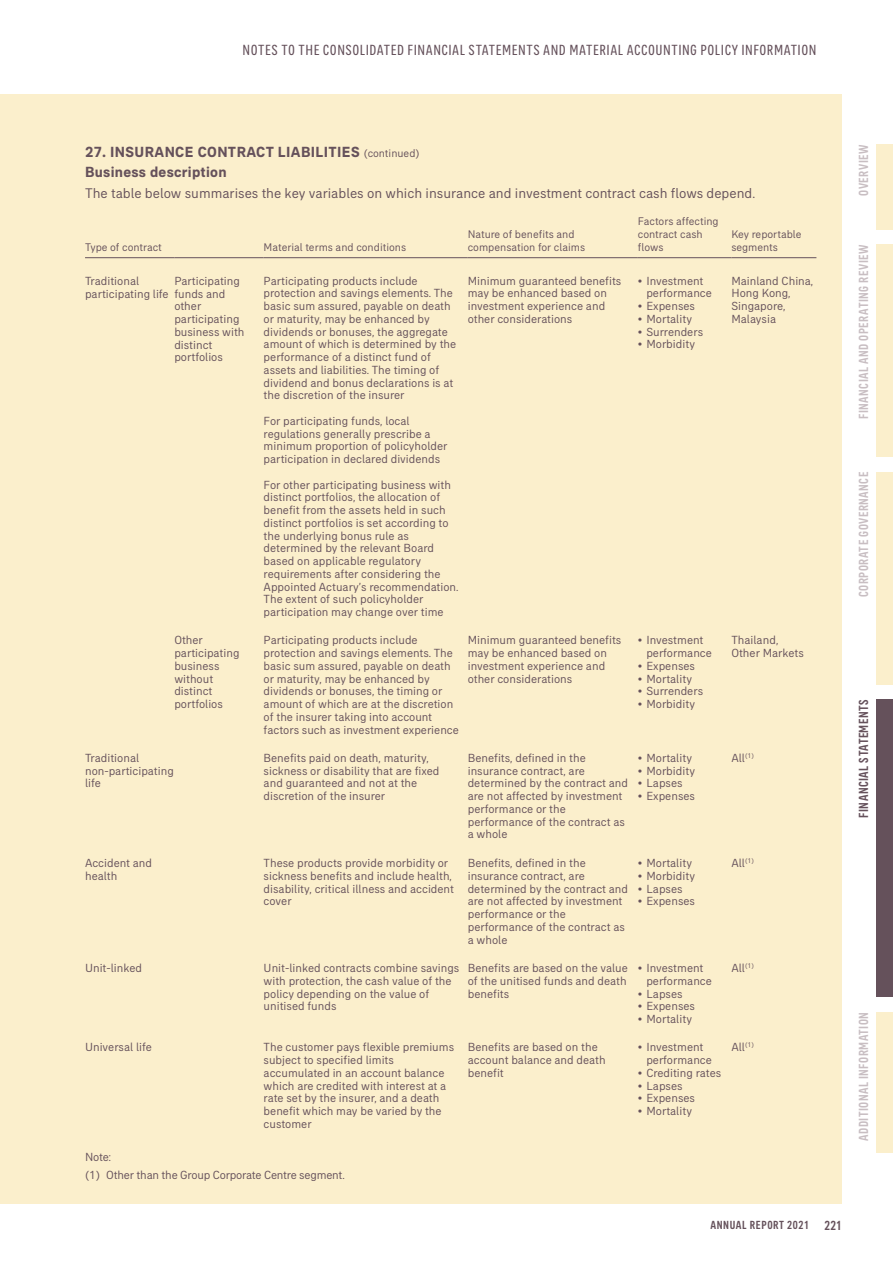
<style>
.page{position:relative;width:893px;height:1263px;background:#fff}
.page>*{position:absolute;margin:0;border:0;box-sizing:border-box;transform-origin:0 0}
.t1{font:condensed 15px "AIA Everest";letter-spacing:.035em;color:#65515b}
.t2{font:700 15px/20.2px "AIA Everest";letter-spacing:.025em;color:#65515b}
.t3{font:14.25px "AIA Everest";color:#65515b}
.t4{font:500 condensed 13.5px "AIA Everest";letter-spacing:.035em;color:#c8bec2}
.t5{font:500 condensed 13.5px "AIA Everest";letter-spacing:.035em;color:#65515b}
.t6{font:12px/12.8px "AIA Everest";color:#65515b}
.t7{font:500 condensed 12px "AIA Everest";letter-spacing:.05em;color:#65515b}
.t8{font:11.25px/12.8px "AIA Everest";color:#65515b}
.s1{font-weight:400;font-size:11.25px}
</style>
<div class="page">
<div style="left:0;top:94px;width:842px;height:1109px;background:#fbefcc"></div>
<hr style="left:85px;top:257px;width:89px;height:1px;background:#65515b">
<hr style="left:174px;top:257px;width:90px;height:1px;background:#65515b">
<hr style="left:264px;top:257px;width:204px;height:1px;background:#65515b">
<hr style="left:468px;top:257px;width:170px;height:1px;background:#65515b">
<hr style="left:638px;top:257px;width:93px;height:1px;background:#65515b">
<hr style="left:731px;top:257px;width:85px;height:1px;background:#65515b">
<div style="left:876px;top:145px;width:17px;height:85px;background:#fbefcc"></div>
<div style="left:876px;top:244px;width:17px;height:213px;background:#fbefcc"></div>
<div style="left:876px;top:472px;width:17px;height:213px;background:#fbefcc"></div>
<div style="left:876px;top:699px;width:17px;height:298px;background:#65515b"></div>
<div style="left:876px;top:1012px;width:17px;height:140px;background:#fbefcc"></div>
<p class="t1" style="left:243px;top:42px;width:575px">NOTES TO THE CONSOLIDATED FINANCIAL STATEMENTS AND MATERIAL ACCOUNTING POLICY INFORMATION</p>
<p class="t2" style="left:85px;top:142px;width:336px">27. INSURANCE CONTRACT LIABILITIES <span class="s1">(continued)<br></span>Business description</p>
<p class="t3" style="left:85px;top:185px;width:672px">The table below summarises the key variables on which insurance and investment contract cash flows depend.</p>
<p class="t8" style="left:85px;top:241px;width:78px">Type of contract</p>
<p class="t8" style="left:264px;top:241px;width:144px">Material terms and conditions</p>
<p class="t6" style="left:85px;top:274px;width:85px">Traditional participating life</p>
<p class="t6" style="left:174px;top:274px;width:72px">Participating funds and other participating business with distinct portfolios</p>
<p class="t6" style="left:264px;top:274px;width:194px">Participating products include protection and savings elements. The basic sum assured, payable on death or maturity, may be enhanced by dividends or bonuses, the aggregate amount of which is determined by the performance of a distinct fund of assets and liabilities. The timing of dividend and bonus declarations is at the discretion of the insurer</p>
<p class="t6" style="left:264px;top:414px;width:185px">For participating funds, local regulations generally prescribe a minimum proportion of policyholder participation in declared dividends</p>
<p class="t6" style="left:264px;top:478px;width:196px">For other participating business with distinct portfolios, the allocation of benefit from the assets held in such distinct portfolios is set according to the underlying bonus rule as determined by the relevant Board based on applicable regulatory requirements after considering the Appointed Actuary’s recommendation.<br>The extent of such policyholder participation may change over time</p>
<p class="t8" style="left:468px;top:228px;width:119px">Nature of benefits and compensation for claims</p>
<p class="t8" style="left:638px;top:215px;width:82px">Factors affecting contract cash flows</p>
<p class="t6" style="left:468px;top:274px;width:155px">Minimum guaranteed benefits may be enhanced based on investment experience and other considerations</p>
<p class="t6" style="left:646px;top:274px;width:67px;text-indent:-9px">• Investment performance</p>
<p class="t6" style="left:638px;top:299px;width:59px">• Expenses</p>
<p class="t6" style="left:638px;top:312px;width:56px">• Mortality</p>
<p class="t6" style="left:638px;top:325px;width:67px">• Surrenders</p>
<p class="t6" style="left:638px;top:338px;width:59px">• Morbidity</p>
<p class="t6" style="left:174px;top:634px;width:67px">Other participating business without distinct portfolios</p>
<p class="t6" style="left:264px;top:634px;width:197px">Participating products include protection and savings elements. The basic sum assured, payable on death or maturity, may be enhanced by dividends or bonuses, the timing or amount of which are at the discretion of the insurer taking into account factors such as investment experience</p>
<p class="t6" style="left:468px;top:634px;width:155px">Minimum guaranteed benefits may be enhanced based on investment experience and other considerations</p>
<p class="t6" style="left:646px;top:634px;width:67px;text-indent:-9px">• Investment performance</p>
<p class="t6" style="left:638px;top:659px;width:59px">• Expenses</p>
<p class="t6" style="left:638px;top:672px;width:56px">• Mortality</p>
<p class="t6" style="left:638px;top:685px;width:67px">• Surrenders</p>
<p class="t6" style="left:638px;top:697px;width:59px">• Morbidity</p>
<p class="t6" style="left:85px;top:751px;width:90px">Traditional non-participating life</p>
<p class="t6" style="left:264px;top:751px;width:177px">Benefits paid on death, maturity, sickness or disability that are fixed and guaranteed and not at the discretion of the insurer</p>
<p class="t6" style="left:468px;top:751px;width:162px">Benefits, defined in the insurance contract, are determined by the contract and are not affected by investment performance or the performance of the contract as a whole</p>
<p class="t6" style="left:638px;top:751px;width:56px">• Mortality</p>
<p class="t6" style="left:638px;top:764px;width:59px">• Morbidity</p>
<p class="t6" style="left:638px;top:777px;width:46px">• Lapses</p>
<p class="t6" style="left:638px;top:789px;width:59px">• Expenses</p>
<p class="t6" style="left:85px;top:856px;width:69px">Accident and health</p>
<p class="t6" style="left:264px;top:856px;width:192px">These products provide morbidity or sickness benefits and include health, disability, critical illness and accident cover</p>
<p class="t6" style="left:468px;top:856px;width:162px">Benefits, defined in the insurance contract, are determined by the contract and are not affected by investment performance or the performance of the contract as a whole</p>
<p class="t6" style="left:638px;top:856px;width:56px">• Mortality</p>
<p class="t6" style="left:638px;top:869px;width:59px">• Morbidity</p>
<p class="t6" style="left:638px;top:882px;width:46px">• Lapses</p>
<p class="t6" style="left:638px;top:895px;width:59px">• Expenses</p>
<p class="t6" style="left:85px;top:961px;width:59px">Unit-linked</p>
<p class="t6" style="left:264px;top:961px;width:197px">Unit-linked contracts combine savings with protection, the cash value of the policy depending on the value of unitised funds</p>
<p class="t6" style="left:468px;top:961px;width:162px;text-align:justify">Benefits are based on the value of the unitised funds and death benefits</p>
<p class="t6" style="left:646px;top:961px;width:67px;text-indent:-9px">• Investment performance</p>
<p class="t6" style="left:638px;top:987px;width:46px">• Lapses</p>
<p class="t6" style="left:638px;top:1000px;width:59px">• Expenses</p>
<p class="t6" style="left:638px;top:1012px;width:56px">• Mortality</p>
<p class="t6" style="left:85px;top:1041px;width:68px">Universal life</p>
<p class="t6" style="left:264px;top:1041px;width:192px">The customer pays flexible premiums subject to specified limits accumulated in an account balance which are credited with interest at a rate set by the insurer, and a death benefit which may be varied by the customer</p>
<p class="t6" style="left:468px;top:1041px;width:139px">Benefits are based on the account balance and death benefit</p>
<p class="t6" style="left:646px;top:1041px;width:67px;text-indent:-9px">• Investment performance</p>
<p class="t6" style="left:638px;top:1066px;width:85px">• Crediting rates</p>
<p class="t6" style="left:638px;top:1079px;width:46px">• Lapses</p>
<p class="t6" style="left:638px;top:1092px;width:59px">• Expenses</p>
<p class="t6" style="left:638px;top:1104px;width:56px">• Mortality</p>
<p class="t6" style="left:85px;top:1148px;width:261px;line-height:17.7px">Note:<br>(1) Other than the Group Corporate Centre segment.</p>
<p class="t8" style="left:731px;top:228px;width:72px">Key reportable segments</p>
<p class="t6" style="left:731px;top:274px;width:83px">Mainland China,<br>Hong Kong,<br>Singapore,<br>Malaysia</p>
<p class="t6" style="left:731px;top:634px;width:74px">Thailand,<br>Other Markets</p>
<p class="t6" style="left:731px;top:751px;width:24px">All<sup>(1)</sup></p>
<p class="t6" style="left:731px;top:856px;width:24px">All<sup>(1)</sup></p>
<p class="t6" style="left:731px;top:961px;width:24px">All<sup>(1)</sup></p>
<p class="t6" style="left:731px;top:1041px;width:24px">All<sup>(1)</sup></p>
<p class="t7" style="left:710px;top:1218px;width:100px">ANNUAL REPORT 2021</p>
<p class="t5" style="left:825px;top:1217px;width:19px">221</p>
<p class="t4" style="left:856px;top:196px;width:53px;rotate:-90deg">OVERVIEW</p>
<p class="t4" style="left:856px;top:419px;width:176px;rotate:-90deg">FINANCIAL AND OPERATING REVIEW</p>
<p class="t4" style="left:856px;top:597px;width:127px;rotate:-90deg">CORPORATE GOVERNANCE</p>
<p class="t5" style="left:856px;top:818px;width:120px;rotate:-90deg">FINANCIAL STATEMENTS</p>
<p class="t4" style="left:856px;top:1141px;width:130px;rotate:-90deg">ADDITIONAL INFORMATION</p>
</div>
